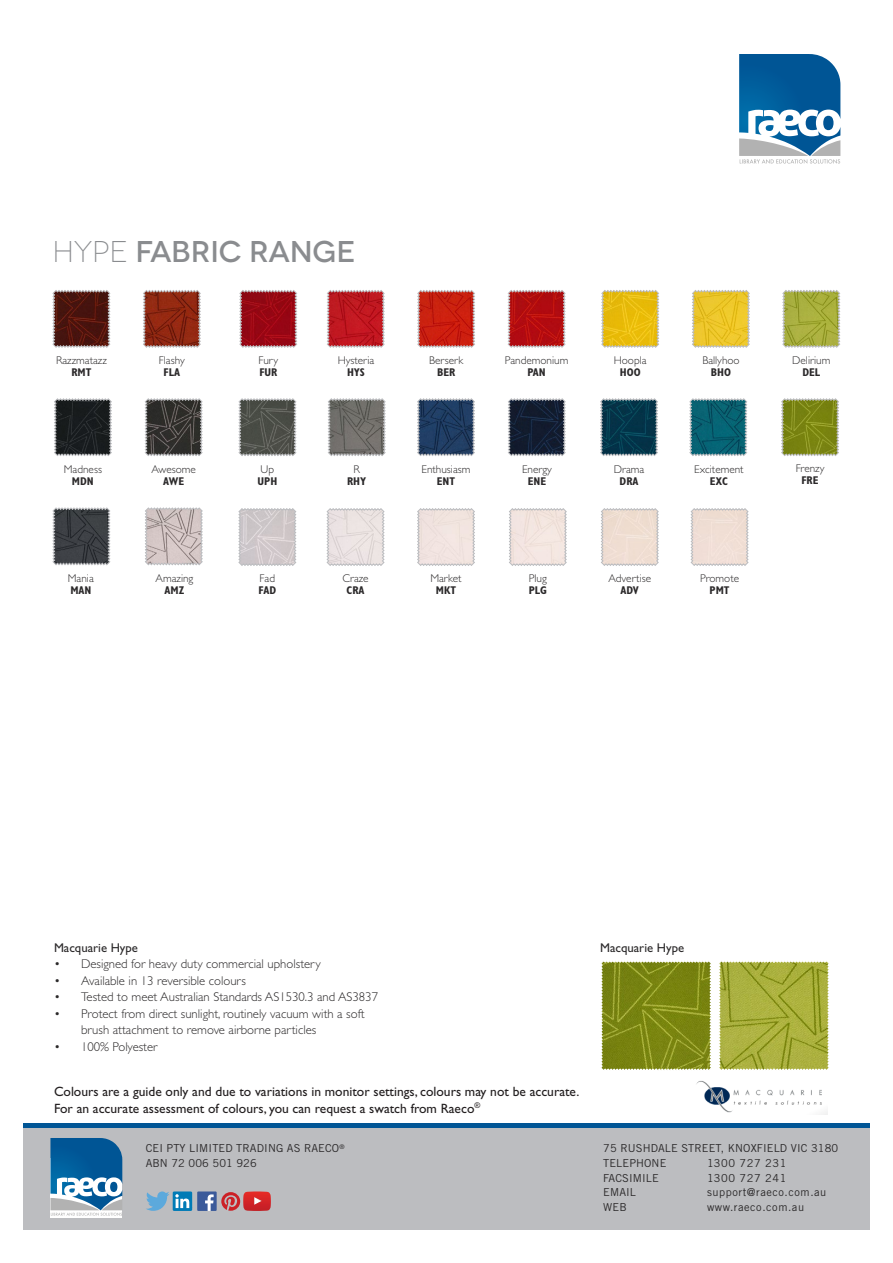
<style>
.page{position:relative;width:893px;height:1263px;background:#fff}
.page>*{position:absolute;margin:0;border:0;box-sizing:border-box;transform-origin:0 0}
.t1{font:500 30px "Novecentowide";letter-spacing:-.005em;color:#8a8c8f}
.t2{font:13.5px/16.2px "Gill Sans Std";color:#231f20}
.t3{font:300 12.75px/16.5px "Gill Sans Std";color:#2b292a}
.Product_Name{font:12.75px "Gill Sans Std";color:#2b292a}
.Product_Name-2{font:300 11.25px "Gill Sans Std";color:#2b292a}
.Product_Name-3{font:700 condensed 11.25px "Gill Sans Std";color:#2b292a}
.t4{font:10.95px/14.7px "Trade Gothic LT Std";letter-spacing:.01em;color:#2b292a}
.t5{font:10.95px "Trade Gothic LT Std";letter-spacing:.05em;color:#2b292a}
.s1{font-weight:300}
</style>
<div class="page">
<div style="left:23px;top:1127px;width:847px;height:103px;background:#bcbdc0"></div>
<svg style="left:50px;top:1138px;width:72px;height:78px;background:#568eb5"></svg>
<hr style="left:23px;top:1123px;width:847px;height:4px;background:#005595">
<div style="left:197px;top:1191px;width:20px;height:20px;background:#3b5a9a"></div>
<svg style="left:205px;top:1194px;width:9px;height:17px"></svg>
<svg style="left:173px;top:1191px;width:19px;height:20px"></svg>
<svg style="left:221px;top:1191px;width:50px;height:20px"></svg>
<svg style="left:146px;top:1191px;width:43px;height:20px"></svg>
<svg style="left:739px;top:54px;width:101px;height:110px"></svg>
<img style="left:696px;top:1081px;width:132px;height:34px">
<svg style="left:143px;top:290px;width:58px;height:58px;background:#943d2b"></svg>
<svg style="left:239px;top:290px;width:58px;height:58px;background:#a0232e"></svg>
<svg style="left:327px;top:290px;width:58px;height:58px;background:#bf3038"></svg>
<svg style="left:417px;top:290px;width:58px;height:58px;background:#c93629"></svg>
<svg style="left:507px;top:290px;width:59px;height:58px;background:#b82c2f"></svg>
<svg style="left:601px;top:290px;width:58px;height:58px;background:#e5bf29"></svg>
<svg style="left:692px;top:290px;width:58px;height:58px;background:#e7c63f"></svg>
<svg style="left:52px;top:290px;width:59px;height:58px;background:#63332d"></svg>
<svg style="left:508px;top:398px;width:58px;height:58px;background:#2d3749"></svg>
<svg style="left:417px;top:398px;width:58px;height:58px;background:#374f6f"></svg>
<svg style="left:328px;top:398px;width:58px;height:58px;background:#7c7a76"></svg>
<svg style="left:782px;top:290px;width:59px;height:58px;background:#acb252"></svg>
<svg style="left:600px;top:398px;width:58px;height:58px;background:#214c5e"></svg>
<svg style="left:689px;top:398px;width:59px;height:58px;background:#27717f"></svg>
<svg style="left:781px;top:398px;width:58px;height:58px;background:#88912e"></svg>
<svg style="left:238px;top:398px;width:59px;height:58px;background:#636560"></svg>
<svg style="left:52px;top:507px;width:59px;height:59px;background:#54575b"></svg>
<svg style="left:54px;top:398px;width:58px;height:58px;background:#343739"></svg>
<svg style="left:238px;top:508px;width:59px;height:58px;background:#d1cbcd"></svg>
<svg style="left:326px;top:508px;width:59px;height:58px;background:#e6dfdf"></svg>
<svg style="left:417px;top:508px;width:58px;height:58px;background:#ece0dd"></svg>
<svg style="left:509px;top:508px;width:58px;height:58px;background:#ede1dd"></svg>
<svg style="left:145px;top:507px;width:58px;height:59px;background:#cbbfbf"></svg>
<svg style="left:144px;top:398px;width:59px;height:58px;background:#514f4d"></svg>
<svg style="left:690px;top:508px;width:59px;height:58px;background:#ebddd5"></svg>
<svg style="left:601px;top:508px;width:58px;height:58px;background:#eadbd1"></svg>
<svg style="left:601px;top:961px;width:228px;height:109px;background:#99a136"></svg>
<p class="t1" style="left:53px;top:233px;width:305px"><span class="s1">hype</span> FABRIC RANGE</p>
<p class="Product_Name-2" style="left:56px;top:354px;width:52px">Razzmatazz</p>
<p class="Product_Name-3" style="left:71px;top:366px;width:22px">RMT</p>
<p class="Product_Name-2" style="left:159px;top:354px;width:27px">Flashy</p>
<p class="Product_Name-3" style="left:164px;top:366px;width:18px">FLA</p>
<p class="Product_Name-2" style="left:258px;top:354px;width:21px">Fury</p>
<p class="Product_Name-3" style="left:259px;top:366px;width:19px">FUR</p>
<p class="Product_Name-2" style="left:338px;top:354px;width:38px">Hysteria</p>
<p class="Product_Name-3" style="left:347px;top:366px;width:19px">HYS</p>
<p class="Product_Name-2" style="left:429px;top:354px;width:35px">Berserk</p>
<p class="Product_Name-3" style="left:437px;top:366px;width:20px">BER</p>
<p class="Product_Name-2" style="left:505px;top:354px;width:65px">Pandemonium</p>
<p class="Product_Name-3" style="left:527px;top:366px;width:20px">PAN</p>
<p class="Product_Name-2" style="left:614px;top:354px;width:34px">Hoopla</p>
<p class="Product_Name-3" style="left:620px;top:366px;width:22px">HOO</p>
<p class="Product_Name-2" style="left:702px;top:354px;width:39px">Ballyhoo</p>
<p class="Product_Name-3" style="left:711px;top:366px;width:22px">BHO</p>
<p class="Product_Name-2" style="left:792px;top:354px;width:40px">Delirium</p>
<p class="Product_Name-3" style="left:802px;top:366px;width:19px">DEL</p>
<p class="Product_Name-2" style="left:64px;top:463px;width:40px">Madness</p>
<p class="Product_Name-3" style="left:72px;top:474px;width:23px">MDN</p>
<p class="Product_Name-2" style="left:151px;top:463px;width:46px">Awesome</p>
<p class="Product_Name-3" style="left:163px;top:474px;width:22px">AWE</p>
<p class="Product_Name-2" style="left:261px;top:463px;width:15px">Up</p>
<p class="Product_Name-3" style="left:258px;top:474px;width:21px">UPH</p>
<p class="Product_Name-2" style="left:353px;top:463px;width:8px">R</p>
<p class="Product_Name-3" style="left:347px;top:474px;width:21px">RHY</p>
<p class="Product_Name-2" style="left:421px;top:463px;width:51px">Enthusiasm</p>
<p class="Product_Name-3" style="left:437px;top:474px;width:20px">ENT</p>
<p class="Product_Name-2" style="left:522px;top:463px;width:31px">Energy</p>
<p class="Product_Name-3" style="left:528px;top:474px;width:20px">ENE</p>
<p class="Product_Name-2" style="left:614px;top:463px;width:32px">Drama</p>
<p class="Product_Name-3" style="left:619px;top:474px;width:20px">DRA</p>
<p class="Product_Name-2" style="left:694px;top:463px;width:51px">Excitement</p>
<p class="Product_Name-3" style="left:710px;top:474px;width:20px">EXC</p>
<p class="Product_Name-2" style="left:796px;top:462px;width:30px">Frenzy</p>
<p class="Product_Name-3" style="left:802px;top:474px;width:18px">FRE</p>
<p class="Product_Name-2" style="left:68px;top:572px;width:28px">Mania</p>
<p class="Product_Name-3" style="left:70px;top:583px;width:23px">MAN</p>
<p class="Product_Name-2" style="left:156px;top:572px;width:39px">Amazing</p>
<p class="Product_Name-3" style="left:165px;top:583px;width:21px">AMZ</p>
<p class="Product_Name-2" style="left:260px;top:572px;width:17px">Fad</p>
<p class="Product_Name-3" style="left:259px;top:583px;width:19px">FAD</p>
<p class="Product_Name-2" style="left:342px;top:572px;width:28px">Craze</p>
<p class="Product_Name-3" style="left:347px;top:583px;width:20px">CRA</p>
<p class="Product_Name-2" style="left:430px;top:572px;width:33px">Market</p>
<p class="Product_Name-3" style="left:436px;top:583px;width:22px">MKT</p>
<p class="Product_Name-2" style="left:529px;top:572px;width:20px">Plug</p>
<p class="Product_Name-3" style="left:529px;top:583px;width:20px">PLG</p>
<p class="Product_Name-2" style="left:608px;top:572px;width:44px">Advertise</p>
<p class="Product_Name-3" style="left:621px;top:583px;width:20px">ADV</p>
<p class="Product_Name-2" style="left:700px;top:572px;width:41px">Promote</p>
<p class="Product_Name-3" style="left:710px;top:583px;width:21px">PMT</p>
<p class="Product_Name" style="left:54px;top:940px;width:86px">Macquarie Hype</p>
<p class="t3" style="left:54px;top:956px;width:268px">• Designed for heavy duty commercial upholstery</p>
<p class="t3" style="left:54px;top:972px;width:193px">• Available in 13 reversible colours</p>
<p class="t3" style="left:54px;top:989px;width:326px">• Tested to meet Australian Standards AS1530.3 and AS3837</p>
<p class="t3" style="left:81px;top:1005px;width:285px;text-indent:-27px">• Protect from direct sunlight, routinely vacuum with a soft brush attachment to remove airborne particles</p>
<p class="t3" style="left:54px;top:1038px;width:105px">• 100% Polyester</p>
<p class="t2" style="left:54px;top:1084px;width:527px">Colours are a guide only and due to variations in monitor settings, colours may not be accurate.<br>For an accurate assessment of colours, you can request a swatch from Raeco<sup>®</sup></p>
<p class="t4" style="left:146px;top:1141px;width:200px">CEI PTY LIMITED TRADING AS RAECO<sup>®<br></sup>ABN 72 006 501 926</p>
<p class="Product_Name" style="left:600px;top:940px;width:86px">Macquarie Hype</p>
<p class="t4" style="left:603px;top:1141px;width:237px">75 RUSHDALE STREET, KNOXFIELD VIC 3180<br>TELEPHONE</p>
<p class="t5" style="left:707px;top:1156px;width:81px">1300 727 231</p>
<p class="t4" style="left:603px;top:1170px;width:57px">FACSIMILE</p>
<p class="t5" style="left:707px;top:1171px;width:81px">1300 727 241</p>
<p class="t4" style="left:603px;top:1185px;width:34px">EMAIL</p>
<p class="t5" style="left:707px;top:1186px;width:121px">support@raeco.com.au</p>
<p class="t4" style="left:603px;top:1199px;width:25px">WEB</p>
<p class="t5" style="left:707px;top:1200px;width:99px">www.raeco.com.au</p>
</div>
